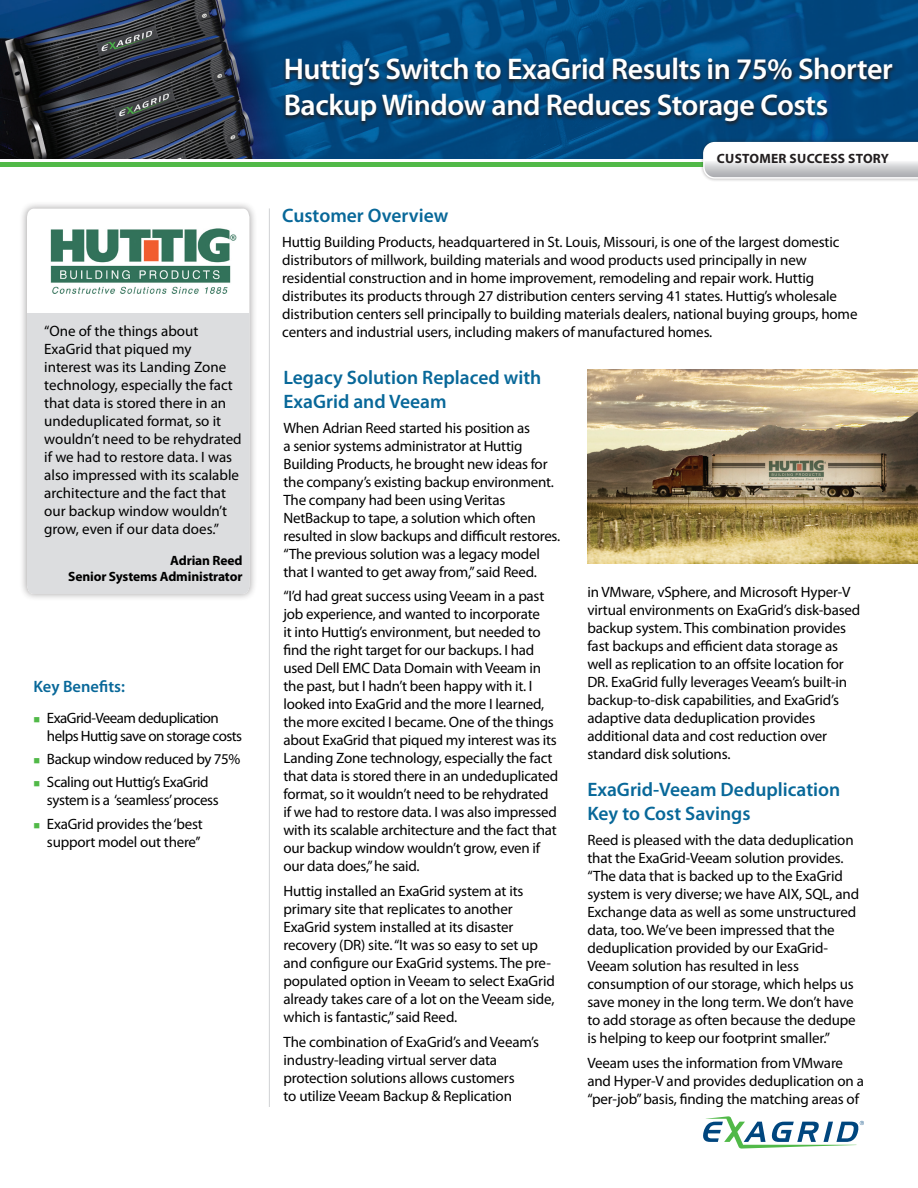
<style>
.page{position:relative;width:918px;height:1188px;background:#fff}
.page>*{position:absolute;margin:0;border:0;box-sizing:border-box;transform-origin:0 0}
.Headline{font:600 30px/36px "Myriad Pro";letter-spacing:-.015em;color:#fff}
.Blue_Paragraph_heade{font:600 19.5px/24px "Myriad Pro";color:#086899}
.Key_Benefits_headlin{font:600 16.5px "Myriad Pro";color:#086899}
.Blue_Paragraph_heade-2{font:15px/18px "Myriad Pro";letter-spacing:-.015em;color:#000}
.Body_Copy{font:15px/18px "Myriad Pro";letter-spacing:-.01em;color:#000}
.Customer_Quote{font:15px/18px "Myriad Pro";color:#000}
.Blue_Paragraph_heade-3{font:15px/18px "Myriad Pro";letter-spacing:-.035em;color:#000}
.Customer_Quote-2{font:700 13.5px/15.8px "Myriad Pro";letter-spacing:-.01em;color:#000;text-align:right}
.t1{font:700 13.5px "Myriad Pro";letter-spacing:.02em;color:#231f20}
</style>
<div class="page">
<svg style="left:703px;top:1116px;width:161px;height:33px"></svg>
<div style="left:0;top:162px;width:918px;height:5px;background:#51b948"></div>
<img style="left:0;top:0;width:918px;height:159px">
<div style="left:700px;top:139px;width:218px;height:43px;background:#231f20;opacity:.4"></div>
<svg style="left:703px;top:142px;width:215px;height:37px"></svg>
<svg style="left:283px;top:56px;width:613px;height:71px;background:#08416e"></svg>
<hr style="left:269px;top:208px;width:1px;height:899px;background:#d1d2d4">
<div style="left:19px;top:201px;width:238px;height:400px;background:#231f20;opacity:.4"></div>
<svg style="left:27px;top:209px;width:222px;height:104px"></svg>
<div style="left:27px;top:313px;width:222px;height:281px;background:#dcdddf"></div>
<img style="left:587px;top:369px;width:331px;height:194px">
<img style="left:50px;top:226px;width:187px;height:67px">
<p class="Customer_Quote" style="left:44px;top:322px;width:199px">“One of the things about<br>ExaGrid that piqued my interest was its Landing Zone technology, especially the fact that data is stored there in an undeduplicated format, so it wouldn’t need to be rehydrated if we had to restore data. I was also impressed with its scalable architecture and the fact that our backup window wouldn’t grow, even if our data does.”</p>
<p class="Customer_Quote-2" style="left:68px;top:552px;width:176px">Adrian Reed<br>Senior Systems Administrator</p>
<p class="Key_Benefits_headlin" style="left:33px;top:676px;width:93px">Key Benefits:</p>
<p class="Blue_Paragraph_heade-3" style="left:47px;top:708px;width:197px">ExaGrid-Veeam deduplication helps Huttig save on storage costs</p>
<p class="Blue_Paragraph_heade-2" style="left:47px;top:750px;width:195px">Backup window reduced by 75%</p>
<p class="Blue_Paragraph_heade-2" style="left:47px;top:773px;width:173px">Scaling out Huttig’s ExaGrid system is a ‘seamless’ process</p>
<p class="Blue_Paragraph_heade-2" style="left:47px;top:814px;width:157px">ExaGrid provides the ‘best support model out there’’</p>
<p class="Headline" style="left:284px;top:50px;width:611px">Huttig’s Switch to ExaGrid Results in 75% Shorter<br>Backup Window and Reduces Storage Costs</p>
<p class="t1" style="left:717px;top:150px;width:174px">CUSTOMER SUCCESS STORY</p>
<p class="Blue_Paragraph_heade" style="left:282px;top:203px;width:168px">Customer Overview</p>
<p class="Body_Copy" style="left:282px;top:233px;width:577px">Huttig Building Products, headquartered in St. Louis, Missouri, is one of the largest domestic distributors of millwork, building materials and wood products used principally in new residential construction and in home improvement, remodeling and repair work. Huttig distributes its products through 27 distribution centers serving 41 states. Huttig’s wholesale distribution centers sell principally to building materials dealers, national buying groups, home centers and industrial users, including makers of manufactured homes.</p>
<p class="Blue_Paragraph_heade" style="left:284px;top:365px;width:259px">Legacy Solution Replaced with<br>ExaGrid and Veeam</p>
<p class="Blue_Paragraph_heade-2" style="left:284px;top:418px;width:278px">When Adrian Reed started his position as<br>a senior systems administrator at Huttig Building Products, he brought new ideas for the company’s existing backup environment.<br>The company had been using Veritas NetBackup to tape, a solution which often resulted in slow backups and difficult restores. “The previous solution was a legacy model that I wanted to get away from,” said Reed.</p>
<p class="Blue_Paragraph_heade-2" style="left:284px;top:587px;width:276px">“I’d had great success using Veeam in a past job experience, and wanted to incorporate<br>it into Huttig’s environment, but needed to find the right target for our backups. I had used Dell EMC Data Domain with Veeam in the past, but I hadn’t been happy with it. I looked into ExaGrid and the more I learned, the more excited I became. One of the things about ExaGrid that piqued my interest was its Landing Zone technology, especially the fact that data is stored there in an undeduplicated format, so it wouldn’t need to be rehydrated if we had to restore data. I was also impressed with its scalable architecture and the fact that our backup window wouldn’t grow, even if our data does,” he said.</p>
<p class="Blue_Paragraph_heade-2" style="left:284px;top:882px;width:273px">Huttig installed an ExaGrid system at its primary site that replicates to another ExaGrid system installed at its disaster recovery (DR) site. “It was so easy to set up and configure our ExaGrid systems. The pre&shy;populated option in Veeam to select ExaGrid already takes care of a lot on the Veeam side, which is fantastic,” said Reed.</p>
<p class="Blue_Paragraph_heade-2" style="left:284px;top:1033px;width:257px">The combination of ExaGrid’s and Veeam’s industry-leading virtual server data protection solutions allows customers</p>
<p class="Blue_Paragraph_heade-2" style="left:284px;top:1087px;width:230px">to utilize Veeam Backup &amp; Replication</p>
<p class="Blue_Paragraph_heade-2" style="left:587px;top:582px;width:275px">in VMware, vSphere, and Microsoft Hyper-V virtual environments on ExaGrid’s disk-based backup system. This combination provides fast backups and efficient data storage as well as replication to an offsite location for DR. ExaGrid fully leverages Veeam’s built-in backup-to-disk capabilities, and ExaGrid’s adaptive data deduplication provides additional data and cost reduction over standard disk solutions.</p>
<p class="Blue_Paragraph_heade" style="left:587px;top:777px;width:254px">ExaGrid-Veeam Deduplication<br>Key to Cost Savings</p>
<p class="Blue_Paragraph_heade-2" style="left:587px;top:831px;width:273px">Reed is pleased with the data deduplication that the ExaGrid-Veeam solution provides. “The data that is backed up to the ExaGrid system is very diverse; we have AIX, SQL, and Exchange data as well as some unstructured data, too. We’ve been impressed that the deduplication provided by our ExaGrid-Veeam solution has resulted in less consumption of our storage, which helps us save money in the long term. We don’t have to add storage as often because the dedupe is helping to keep our footprint smaller.”</p>
<p class="Blue_Paragraph_heade-2" style="left:587px;top:1053px;width:278px">Veeam uses the information from VMware and Hyper-V and provides deduplication on a “per-job” basis, finding the matching areas of</p>
</div>
